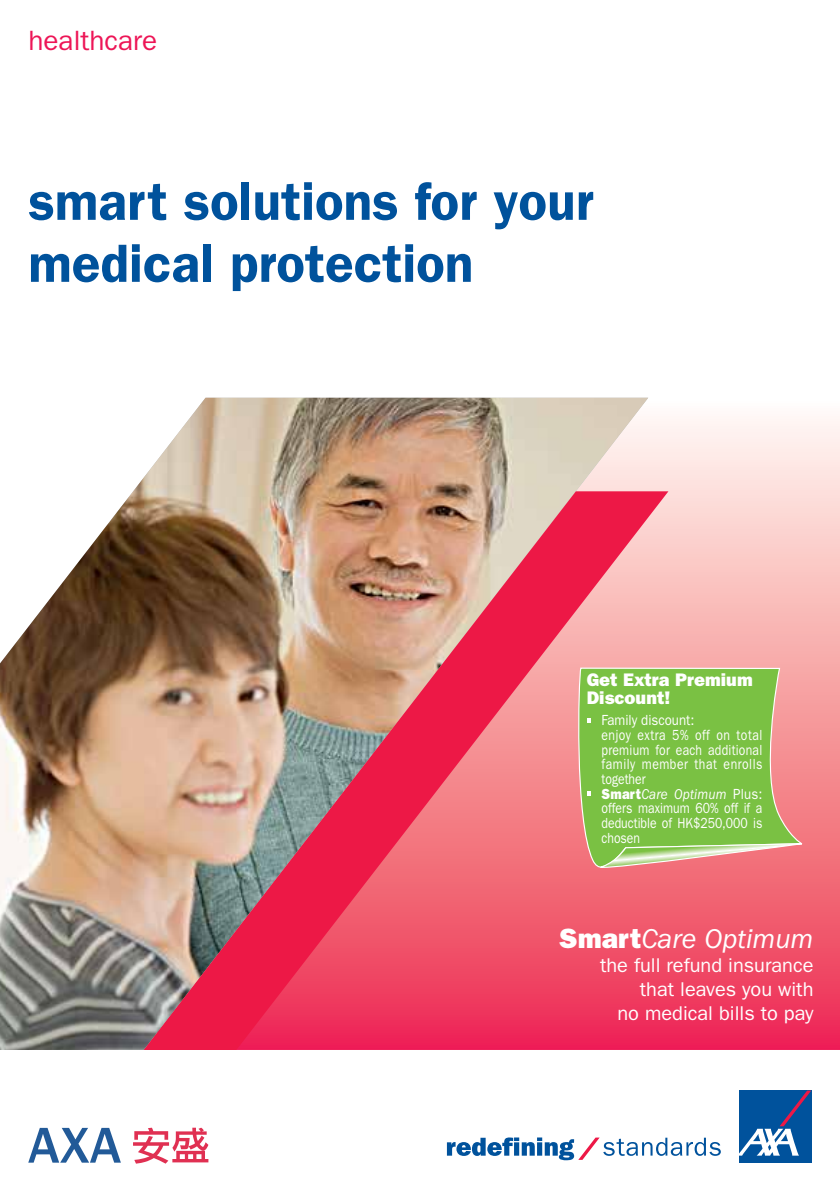
<style>
.page{position:relative;width:840px;height:1191px;background:#fff}
.page>*{position:absolute;margin:0;border:0;box-sizing:border-box;transform-origin:0 0}
.t1{font:600 54px/62px "Franklin Gothic";color:#00529c}
.t2{font:italic 28px "Franklin Gothic";color:#fff}
.t3{font:28px "Franklin Gothic";color:#ed1556}
.t4{font:20px/24px "Franklin Gothic";color:#fff;text-align:right}
.t5{font:800 18.2px/18px "Franklin Gothic";color:#fff}
.t6{font:14.6px/14.6px "Franklin Gothic";letter-spacing:.015em;color:#fff;scale:.9 1}
.s1{font-weight:800}
.s2{font-style:italic}
.s3{font-weight:800;font-style:normal}
</style>
<div class="page">
<div style="left:738px;top:1090px;width:72px;height:72px;background:#00529c"></div>
<svg style="left:738px;top:1090px;width:72px;height:65px"></svg>
<svg style="left:446px;top:1137px;width:274px;height:23px"></svg>
<svg style="left:648px;top:419px;width:191px;height:631px;background:#f697a1"></svg>
<img style="left:0;top:398px;width:648px;height:652px">
<img style="left:144px;top:491px;width:524px;height:559px">
<svg style="left:576px;top:667px;width:225px;height:201px;background:#8eba51"></svg>
<svg style="left:599px;top:842px;width:202px;height:27px;background:#cfac89"></svg>
<svg style="left:586px;top:718px;width:4px;height:4px"></svg>
<svg style="left:586px;top:791px;width:4px;height:4px"></svg>
<svg style="left:28px;top:1127px;width:93px;height:35px"></svg>
<svg style="left:133px;top:1127px;width:75px;height:36px"></svg>
<h2 class="t3" style="left:28px;top:25px;width:130px">healthcare</h2>
<h1 class="t1" style="left:28px;top:170px;width:566px">smart solutions for your medical protection</h1>
<p class="t5" style="left:586px;top:671px;width:167px">Get Extra Premium<br>Discount!</p>
<p class="t6" style="left:601px;top:713px;width:180px">Family discount:<br>enjoy extra 5% off on total premium for each additional family member that enrolls together<br><span class="s1">Smart</span><span class="s2">Care Optimum</span> Plus: offers maximum 60% off if a deductible of HK$250,000 is chosen</p>
<h2 class="t2" style="left:559px;top:923px;width:256px"><span class="s3">Smart</span>Care Optimum</h2>
<h3 class="t4" style="left:599px;top:953px;width:215px">the full refund insurance that leaves you with<br>no medical bills to pay</h3>
</div>
